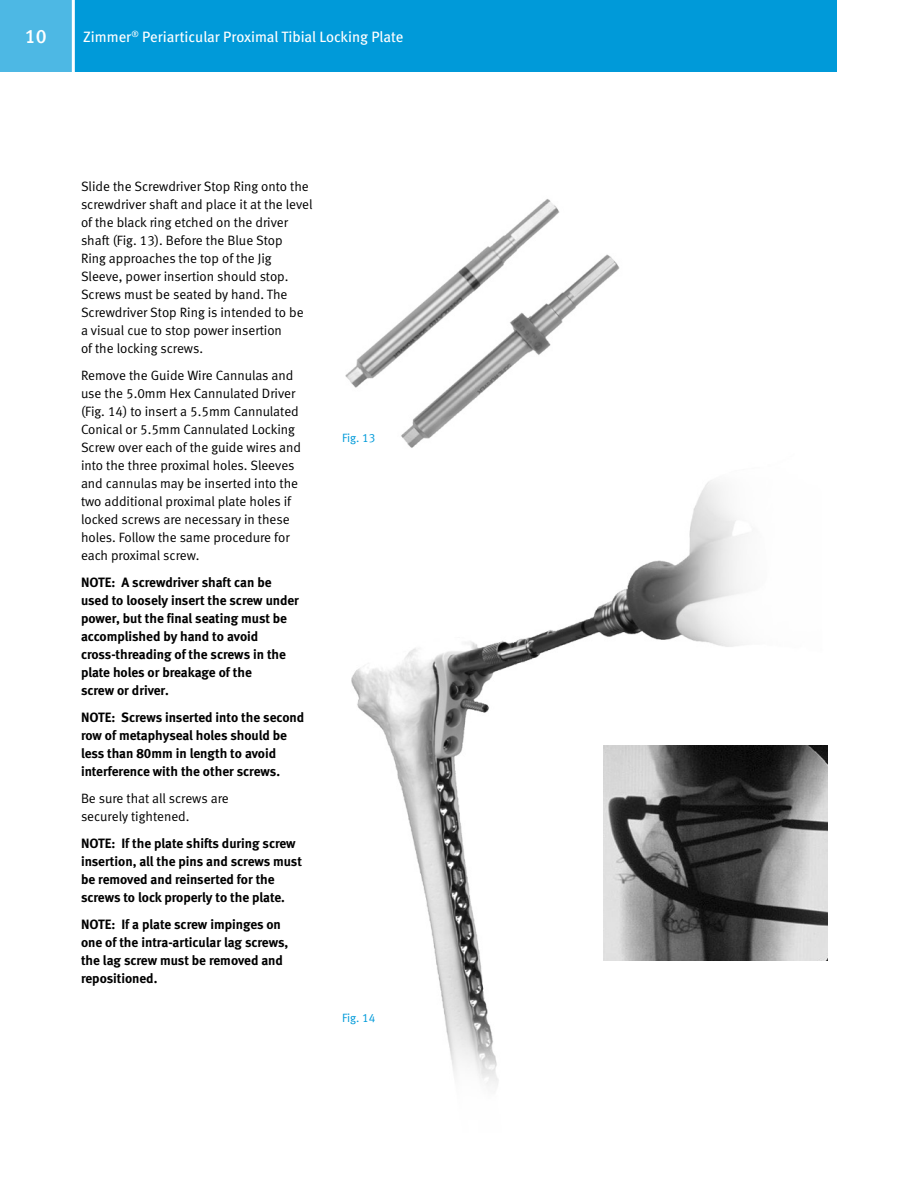
<style>
.page{position:relative;width:918px;height:1188px;background:#fff}
.page>*{position:absolute;margin:0;border:0;box-sizing:border-box;transform-origin:0 0}
.t1{font:19.5px "Meta Medium LF";color:#fff}
.t2{font:15px "Meta Book LF";color:#fff}
.t3{font:13.5px/18px "Meta Normal LF";color:#000}
.t4{font:13.5px/18px "Meta Bold LF";color:#000}
.t5{font:12px "Meta Normal LF";color:#009ad9}
</style>
<div class="page">
<div style="left:0;top:0;width:72px;height:72px;background:#4db8e4"></div>
<div style="left:74px;top:0;width:763px;height:72px;background:#009ad9"></div>
<hr style="left:72px;top:0;width:3px;height:74px;background:#fff">
<img style="left:351px;top:480px;width:477px;height:606px">
<img style="left:345px;top:199px;width:275px;height:249px">
<img style="left:603px;top:746px;width:225px;height:215px">
<h1 class="t1" style="left:25px;top:25px;width:23px">10</h1>
<p class="t2" style="left:83px;top:28px;width:322px">Zimmer<sup>®</sup> Periarticular Proximal Tibial Locking Plate</p>
<p class="t3" style="left:81px;top:177px;width:233px">Slide the Screwdriver Stop Ring onto the screwdriver shaft and place it at the level of the black ring etched on the driver shaft (Fig. 13). Before the Blue Stop<br>Ring approaches the top of the Jig Sleeve, power insertion should stop.<br>Screws must be seated by hand. The Screwdriver Stop Ring is intended to be a visual cue to stop power insertion<br>of the locking screws.</p>
<p class="t3" style="left:81px;top:366px;width:222px">Remove the Guide Wire Cannulas and use the 5.0mm Hex Cannulated Driver (Fig. 14) to insert a 5.5mm Cannulated Conical or 5.5mm Cannulated Locking Screw over each of the guide wires and into the three proximal holes. Sleeves and cannulas may be inserted into the two additional proximal plate holes if locked screws are necessary in these holes. Follow the same procedure for each proximal screw.</p>
<p class="t4" style="left:81px;top:573px;width:219px">NOTE: A screwdriver shaft can be used to loosely insert the screw under power, but the final seating must be accomplished by hand to avoid cross-threading of the screws in the plate holes or breakage of the<br>screw or driver.</p>
<p class="t4" style="left:81px;top:708px;width:225px">NOTE: Screws inserted into the second row of metaphyseal holes should be less than 80mm in length to avoid interference with the other screws.</p>
<p class="t3" style="left:81px;top:789px;width:149px">Be sure that all screws are securely tightened.</p>
<p class="t4" style="left:81px;top:834px;width:222px">NOTE: If the plate shifts during screw insertion, all the pins and screws must be removed and reinserted for the screws to lock properly to the plate.</p>
<p class="t4" style="left:81px;top:915px;width:209px">NOTE: If a plate screw impinges on one of the intra-articular lag screws, the lag screw must be removed and repositioned.</p>
<p class="t5" style="left:342px;top:431px;width:35px">Fig. 13</p>
<p class="t5" style="left:342px;top:1011px;width:35px">Fig. 14</p>
</div>
